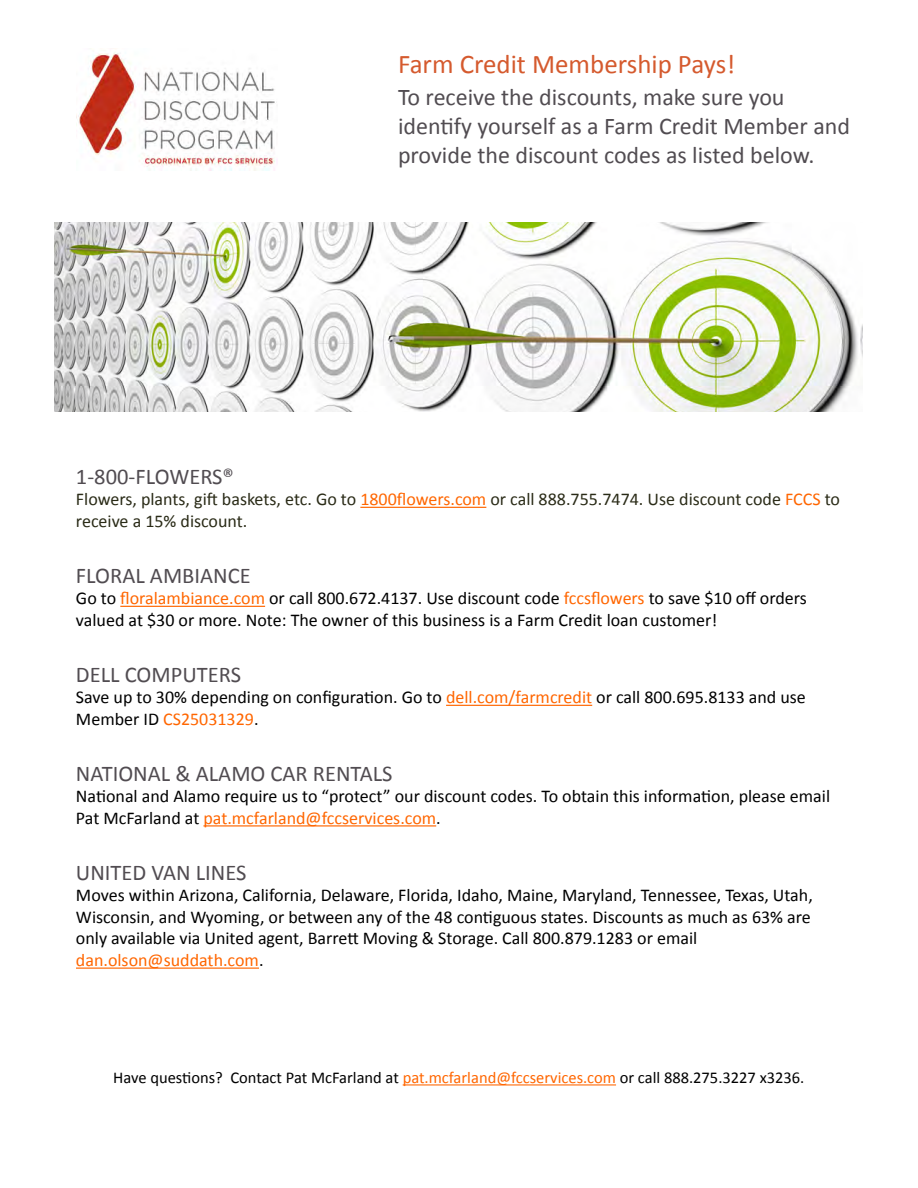
<style>
.page{position:relative;width:918px;height:1188px;background:#fff}
.page>*{position:absolute;margin:0;border:0;box-sizing:border-box;transform-origin:0 0}
.t1{font:27px "Calibri";color:#d55a2e}
.t2{font:24px/28.8px "Calibri";color:#514c51}
.t3{font:22.5px "Calibri";color:#514c51}
.t4{font:18px/21.6px "Calibri";color:#000}
.t5{font:18px/21.6px "Calibri";color:#2a2b17}
.t6{font:16.5px "Calibri";color:#000}
.s1{color:#f60}
</style>
<div class="page">
<img style="left:76px;top:52px;width:201px;height:119px">
<img style="left:55px;top:223px;width:808px;height:188px">
<hr style="left:360px;top:507px;width:126px;height:1px;background:#f60">
<hr style="left:120px;top:606px;width:145px;height:1px;background:#f60">
<hr style="left:446px;top:705px;width:146px;height:1px;background:#f60">
<hr style="left:203px;top:825px;width:233px;height:2px;background:#f60">
<hr style="left:76px;top:968px;width:183px;height:1px;background:#f60">
<hr style="left:403px;top:1084px;width:213px;height:1px;background:#f60">
<h1 class="t1" style="left:398px;top:47px;width:339px">Farm Credit Membership Pays!</h1>
<h2 class="t2" style="left:398px;top:83px;width:454px">To receive the discounts, make sure you identify yourself as a Farm Credit Member and provide the discount codes as listed below.</h2>
<p class="t3" style="left:76px;top:462px;width:160px">1-800-FLOWERS®</p>
<p class="t5" style="left:76px;top:489px;width:766px">Flowers, plants, gift baskets, etc. Go to <span class="s1">1800flowers.com</span> or call 888.755.7474. Use discount code <span class="s1">FCCS</span> to receive a 15% discount.</p>
<p class="t3" style="left:76px;top:561px;width:176px">FLORAL AMBIANCE</p>
<p class="t4" style="left:76px;top:588px;width:732px">Go to <span class="s1">floralambiance.com</span> or call 800.672.4137. Use discount code <span class="s1">fccsflowers</span> to save $10 off orders valued at $30 or more. Note: The owner of this business is a Farm Credit loan customer!</p>
<p class="t3" style="left:76px;top:660px;width:167px">DELL COMPUTERS</p>
<p class="t4" style="left:76px;top:687px;width:731px">Save up to 30% depending on configuration. Go to <span class="s1">dell.com/farmcredit</span> or call 800.695.8133 and use<br>Member ID <span class="s1">CS25031329</span>.</p>
<p class="t3" style="left:76px;top:759px;width:318px">NATIONAL &amp; ALAMO CAR RENTALS</p>
<p class="t4" style="left:76px;top:786px;width:756px">National and Alamo require us to “protect” our discount codes. To obtain this information, please email<br>Pat McFarland at <span class="s1">pat.mcfarland@fccservices.com</span>.</p>
<p class="t3" style="left:76px;top:858px;width:172px">UNITED VAN LINES</p>
<p class="t4" style="left:76px;top:885px;width:738px">Moves within Arizona, California, Delaware, Florida, Idaho, Maine, Maryland, Tennessee, Texas, Utah, Wisconsin, and Wyoming, or between any of the 48 contiguous states. Discounts as much as 63% are only available via United agent, Barrett Moving &amp; Storage. Call 800.879.1283 or email <span class="s1">dan.olson@suddath.com</span>.</p>
<p class="t6" style="left:113px;top:1067px;width:693px">Have questions? Contact Pat McFarland at <span class="s1">pat.mcfarland@fccservices.com</span> or call 888.275.3227 x3236.</p>
</div>
